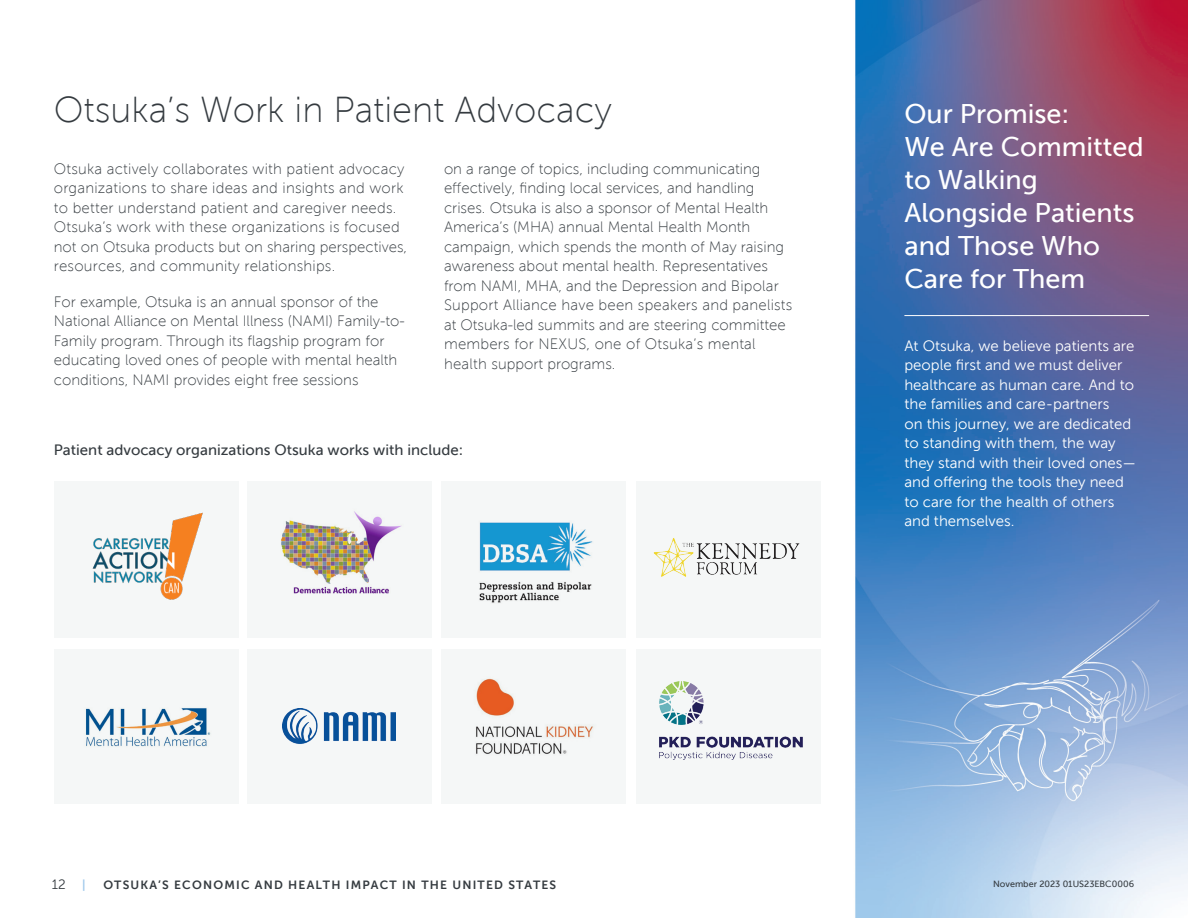
<style>
.page{position:relative;width:1188px;height:918px;background:#fff}
.page>*{position:absolute;margin:0;border:0;box-sizing:border-box;transform-origin:0 0}
.Intro_text{font:36px "Museo Sans 100";color:#353b40}
.t1{font:27px/33px "Museo Sans 500";color:#fff}
.Intro_text-2{font:15px/19.5px "Museo Sans 100";color:#353b40}
.t2{font:15px/19.5px "Museo Sans 300";color:#fff}
.Intro_text-3{font:15px "Museo Sans 500";color:#353b40}
.t3{font:13.5px "Museo Sans 300";color:#353b40}
.t4{font:12px "Museo Sans 700";letter-spacing:.1em;color:#353b40}
.t5{font:12px "Museo Sans 700";color:#a0c9eb}
.Body_Copy{font:9px "Museo Sans 500";color:#353b40}
</style>
<div class="page">
<img style="left:855px;top:0;width:333px;height:918px">
<hr style="left:904px;top:315px;width:245px;height:1px;background:#fff">
<div style="left:54px;top:481px;width:185px;height:157px;background:#f5f7f7"></div>
<div style="left:54px;top:649px;width:185px;height:155px;background:#f5f7f7"></div>
<div style="left:248px;top:481px;width:184px;height:157px;background:#f5f7f7"></div>
<div style="left:248px;top:649px;width:184px;height:155px;background:#f5f7f7"></div>
<div style="left:441px;top:481px;width:185px;height:157px;background:#f5f7f7"></div>
<div style="left:636px;top:481px;width:185px;height:157px;background:#f5f7f7"></div>
<div style="left:441px;top:649px;width:185px;height:155px;background:#f5f7f7"></div>
<div style="left:636px;top:649px;width:185px;height:155px;background:#f5f7f7"></div>
<img style="left:479px;top:522px;width:114px;height:81px">
<img style="left:282px;top:708px;width:113px;height:36px">
<img style="left:86px;top:708px;width:125px;height:39px">
<img style="left:653px;top:538px;width:147px;height:39px">
<img style="left:659px;top:736px;width:144px;height:24px">
<img style="left:659px;top:681px;width:45px;height:44px">
<img style="left:476px;top:725px;width:118px;height:29px">
<img style="left:476px;top:678px;width:38px;height:38px">
<img style="left:92px;top:513px;width:111px;height:87px">
<img style="left:281px;top:511px;width:121px;height:83px">
<p class="Intro_text" style="left:54px;top:90px;width:560px">Otsuka’s Work in Patient Advocacy</p>
<p class="t1" style="left:904px;top:97px;width:241px">Our Promise:<br>We Are Committed to Walking<br>Alongside Patients and Those Who<br>Care for Them</p>
<p class="Intro_text-2" style="left:54px;top:159px;width:355px">Otsuka actively collaborates with patient advocacy organizations to share ideas and insights and work to better understand patient and caregiver needs.<br>Otsuka’s work with these organizations is focused not on Otsuka products but on sharing perspectives, resources, and community relationships.</p>
<p class="Intro_text-2" style="left:54px;top:292px;width:353px">For example, Otsuka is an annual sponsor of the National Alliance on Mental Illness (NAMI) Family-to-Family program. Through its flagship program for educating loved ones of people with mental health conditions, NAMI provides eight free sessions</p>
<p class="Intro_text-2" style="left:444px;top:159px;width:350px">on a range of topics, including communicating effectively, finding local services, and handling crises. Otsuka is also a sponsor of Mental Health America’s (MHA) annual Mental Health Month campaign, which spends the month of May raising awareness about mental health. Representatives from NAMI, MHA, and the Depression and Bipolar Support Alliance have been speakers and panelists at Otsuka-led summits and are steering committee members for NEXUS, one of Otsuka’s mental health support programs.</p>
<p class="t2" style="left:904px;top:336px;width:233px">At Otsuka, we believe patients are people first and we must deliver healthcare as human care. And to the families and care-partners<br>on this journey, we are dedicated to standing with them, the way they stand with their loved ones— and offering the tools they need to care for the health of others and themselves.</p>
<p class="Intro_text-3" style="left:54px;top:442px;width:411px">Patient advocacy organizations Otsuka works with include:</p>
<p class="t3" style="left:52px;top:877px;width:15px">12</p>
<p class="t5" style="left:82px;top:878px;width:5px">|</p>
<p class="t4" style="left:103px;top:878px;width:454px">OTSUKA’S ECONOMIC AND HEALTH IMPACT IN THE UNITED STATES</p>
<p class="Body_Copy" style="left:993px;top:879px;width:142px">November 2023 01US23EBC0006</p>
</div>
